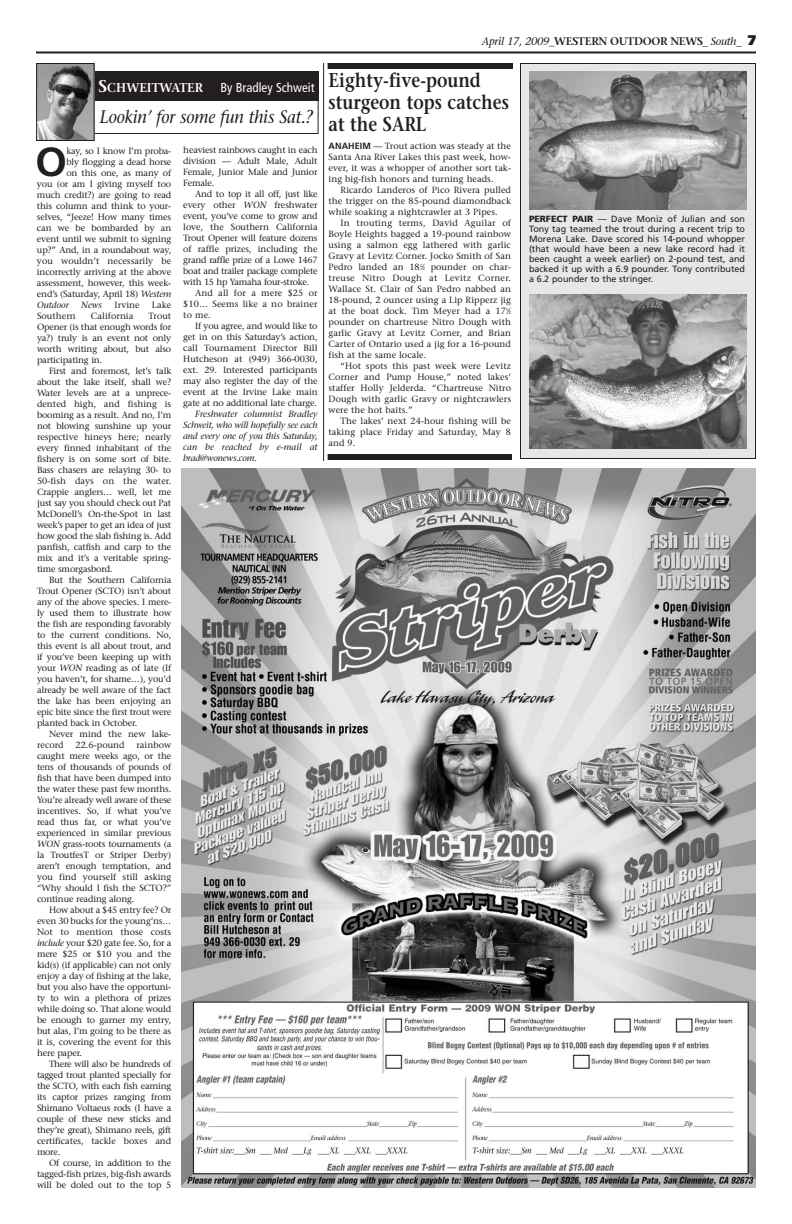
<style>
.page{position:relative;width:792px;height:1224px;background:#fff}
.page>*{position:absolute;margin:0;border:0;box-sizing:border-box;transform-origin:0 0}
.t1{font:700 40.5px "Frutiger";color:#231f20}
.t2{font:600 20px/22px "Stone Serif";color:#231f20;scale:.85 1}
.t3{font:italic 18px "Stone Serif";letter-spacing:-.005em;color:#231f20;scale:.9 1}
.t4{font:condensed 13px "Frutiger";color:#fff}
.t5{font:600 12.8px "Stone Serif";color:#fff;scale:.95 1}
.t6{font:italic 11px "Stone Serif";letter-spacing:-.03em;color:#231f20}
.t7{font:9px/11px "Stone Serif";letter-spacing:-.015em;color:#231f20;text-align:justify}
.t8{font:9px/10px "Frutiger";color:#231f20;text-align:justify}
.t9{font:italic 9px/11px "Stone Serif";letter-spacing:-.015em;color:#231f20;text-align:justify}
.t10{font:9px "Stone Serif";letter-spacing:.005em;color:#231f20}
.t11{font:9px "Stone Serif";letter-spacing:.01em;color:#231f20}
.t12{font:italic 9px "Stone Serif";letter-spacing:.005em;color:#231f20}
.s1{font-size:17px}
.s2{font-style:italic}
.s3{font-family:"Frutiger";font-style:normal}
.s4{font-weight:600;font-style:normal}
.s5{font-family:"Frutiger";font-weight:900;font-style:normal;font-size:14px}
.s6{font-family:"Frutiger";font-weight:700}
.s7{font-size:4.5px}
.s8{font-weight:900}
</style>
<div class="page">
<hr style="left:36px;top:51px;width:720px;height:2px;background:#231f20">
<img style="left:182px;top:468px;width:574px;height:720px">
<div style="left:82px;top:71px;width:237px;height:63px;border:1px solid #231f20"></div>
<div style="left:82px;top:71px;width:237px;height:29px;background:#231f20"></div>
<img style="left:38px;top:65px;width:55px;height:74px">
<div style="left:36px;top:63px;width:59px;height:78px;border:1px solid #231f20"></div>
<hr style="left:323px;top:63px;width:1px;height:398px;background:#231f20">
<div style="left:328px;top:63px;width:185px;height:6px;background:#231f20"></div>
<div style="left:328px;top:454px;width:184px;height:6px;background:#231f20"></div>
<div style="left:520px;top:64px;width:236px;height:394px;background:#e6e7e9"></div>
<div style="left:520px;top:63px;width:236px;height:396px;border:1px solid #231f20"></div>
<img style="left:529px;top:71px;width:218px;height:139px">
<img style="left:529px;top:294px;width:218px;height:155px">
<h3 class="t5" style="left:99px;top:82px;width:112px"><span class="s1">S</span>CHWEITWATER</h3>
<h3 class="t4" style="left:220px;top:82px;width:96px">By Bradley Schweit</h3>
<h3 class="t3" style="left:100px;top:110px;width:239px">Lookin’ for some fun this Sat.?</h3>
<h1 class="t1" style="left:36px;top:146px;width:33px">O</h1>
<p class="t7" style="left:66px;top:147px;width:106px">kay, so I know I’m proba-</p>
<p class="t7" style="left:66px;top:158px;width:106px">bly flogging a dead horse</p>
<p class="t7" style="left:66px;top:169px;width:106px">on this one, as many of</p>
<p class="t7" style="left:37px;top:180px;width:136px">you (or am I giving myself too</p>
<p class="t7" style="left:37px;top:191px;width:136px">much credit?) are going to read</p>
<p class="t7" style="left:37px;top:202px;width:136px">this column and think to your-</p>
<p class="t7" style="left:37px;top:213px;width:136px">selves, “Jeeze! How many times</p>
<p class="t7" style="left:37px;top:224px;width:136px">can we be bombarded by an</p>
<p class="t7" style="left:37px;top:235px;width:136px">event until we submit to signing</p>
<p class="t7" style="left:37px;top:246px;width:136px">up?” And, in a roundabout way,</p>
<p class="t10" style="left:37px;top:258px;width:136px">you wouldn’t necessarily be</p>
<p class="t7" style="left:37px;top:268px;width:136px">incorrectly arriving at the above</p>
<p class="t7" style="left:37px;top:279px;width:136px">assessment, however, this week-</p>
<p class="t7" style="left:37px;top:290px;width:136px">end’s (Saturday, April 18) <span class="s2">Western</span></p>
<p class="t12" style="left:37px;top:302px;width:33px">Outdoor</p>
<p class="t9" style="left:81px;top:301px;width:23px">News</p>
<p class="t7" style="left:115px;top:301px;width:27px">Irvine</p>
<p class="t7" style="left:152px;top:301px;width:21px">Lake</p>
<p class="t10" style="left:37px;top:313px;width:40px">Southern</p>
<p class="t10" style="left:91px;top:313px;width:44px">California</p>
<p class="t7" style="left:37px;top:312px;width:136px;text-indent:112px">Trout Opener (is that enough words for ya?) truly is an event not only worth writing about, but also participating in.</p>
<p class="t7" style="left:37px;top:367px;width:136px;text-indent:12px">First and foremost, let’s talk about the lake itself, shall we?<br>Water levels are at a unprece&shy;dented high, and fishing is booming as a result. And no, I’m not blowing sunshine up your respective hineys here; nearly every finned inhabitant of the fishery is on some sort of bite.<br>Bass chasers are relaying 30- to 50-fish days on the water.<br>Crappie anglers… well, let me just say you should check out Pat McDonell’s On-the-Spot in last week’s paper to get an idea of just how good the slab fishing is. Add panfish, catfish and carp to the mix and it’s a veritable spring&shy;time smorgasbord.</p>
<p class="t7" style="left:37px;top:576px;width:136px;text-indent:12px">But the Southern California Trout Opener (SCTO) isn’t about any of the above species. I mere&shy;ly used them to illustrate how the fish are responding favorably to the current conditions. No, this event is all about trout, and if you’ve been keeping up with your <span class="s2">WON</span> reading as of late (If you haven’t, for shame…), you’d already be well aware of the fact the lake has been enjoying an epic bite since the first trout were planted back in October.</p>
<p class="t7" style="left:37px;top:730px;width:136px;text-indent:12px">Never mind the new lake&shy;record</p>
<p class="t7" style="left:37px;top:741px;width:136px;text-indent:99px">rainbow caught mere weeks ago, or the tens of thousands of pounds of fish that have been dumped into the water these past few months.<br>You’re already well aware of these incentives. So, if what you’ve read thus far, or what you’ve experienced in similar previous <span class="s2">WON</span> grass-roots tournaments (a la TroutfesT or Striper Derby) aren’t enough temptation, and you find yourself still asking “Why should I fish the SCTO?” continue reading along.</p>
<p class="t7" style="left:37px;top:906px;width:136px;text-indent:12px">How about a $45 entry fee? Or even 30 bucks for the young’ns… Not to mention those costs <span class="s2">include</span> your $20 gate fee. So, for a mere $25 or $10 you and the kid(s) (if applicable) can not only enjoy a day of fishing at the lake, but you also have the opportuni&shy;ty to win a plethora of prizes while doing so. That alone would be enough to garner my entry, but alas, I’m going to be there as it is, covering the event for this here paper.</p>
<p class="t7" style="left:37px;top:1060px;width:136px;text-indent:12px">There will also be hundreds of tagged trout planted specially for the SCTO, with each fish earning its captor prizes ranging from Shimano Voltaeus rods (I have a couple of these new sticks and they’re great), Shimano reels, gift certificates, tackle boxes and more.</p>
<p class="t7" style="left:37px;top:1159px;width:136px;text-indent:12px">Of course, in addition to the tagged-fish prizes, big-fish awards will be doled out to the top 5</p>
<p class="t7" style="left:76px;top:741px;width:51px">22.6-pound</p>
<p class="t7" style="left:183px;top:145px;width:136px">heaviest rainbows caught in each division — Adult Male, Adult Female, Junior Male and Junior Female.</p>
<p class="t7" style="left:195px;top:189px;width:124px">And to top it all off, just like</p>
<p class="t7" style="left:183px;top:200px;width:136px">every other <span class="s2">WON</span> freshwater</p>
<p class="t7" style="left:183px;top:211px;width:136px">event, you’ve come to grow and</p>
<p class="t7" style="left:183px;top:222px;width:136px">love, the Southern California</p>
<p class="t7" style="left:183px;top:233px;width:136px">Trout Opener will feature dozens</p>
<p class="t7" style="left:183px;top:244px;width:136px">of raffle prizes, including the</p>
<p class="t7" style="left:183px;top:255px;width:136px">grand raffle prize of a Lowe 1467</p>
<p class="t7" style="left:183px;top:266px;width:136px">boat and trailer package complete</p>
<p class="t7" style="left:183px;top:277px;width:128px">with 15 hp Yamaha four-stroke.</p>
<p class="t11" style="left:195px;top:289px;width:124px">And all for a mere $25 or</p>
<p class="t11" style="left:183px;top:300px;width:136px">$10… Seems like a no brainer</p>
<p class="t7" style="left:183px;top:310px;width:29px">to me.</p>
<p class="t7" style="left:195px;top:321px;width:124px">If you agree, and would like to</p>
<p class="t7" style="left:183px;top:332px;width:136px">get in on this Saturday’s action,</p>
<p class="t10" style="left:183px;top:344px;width:136px">call Tournament Director Bill</p>
<p class="t7" style="left:183px;top:354px;width:136px">Hutcheson at (949) 366-0030,</p>
<p class="t7" style="left:183px;top:365px;width:136px">ext. 29. Interested participants</p>
<p class="t7" style="left:183px;top:376px;width:136px">may also register the day of the</p>
<p class="t7" style="left:183px;top:387px;width:136px">event at the Irvine Lake main</p>
<p class="t7" style="left:183px;top:398px;width:135px">gate at no additional late charge.</p>
<p class="t9" style="left:183px;top:409px;width:136px;text-indent:12px">Freshwater columnist Bradley Schweit, who will hopefully see each and every one of you this Saturday, can be reached by e-mail at brad@wonews.com.</p>
<p class="t6" style="left:482px;top:37px;width:276px">April 17, 2009<span class="s3">_</span><span class="s4">WESTERN OUTDOOR NEWS</span>_ South_ <span class="s5">7</span></p>
<h2 class="t2" style="left:329px;top:71px;width:214px">Eighty-five-pound sturgeon tops catches at the SARL</h2>
<p class="t7" style="left:329px;top:141px;width:184px"><span class="s6">ANAHEIM</span> — Trout action was steady at the Santa Ana River Lakes this past week, how&shy;ever, it was a whopper of another sort tak&shy;ing big-fish honors and turning heads.</p>
<p class="t7" style="left:329px;top:185px;width:184px;text-indent:12px">Ricardo Landeros of Pico Rivera pulled the trigger on the 85-pound diamondback while soaking a nightcrawler at 3 Pipes.</p>
<p class="t7" style="left:329px;top:218px;width:184px;text-indent:12px">In trouting terms, David Aguilar of Boyle Heights bagged a 19-pound rainbow using a salmon egg lathered with garlic Gravy at Levitz Corner. Jocko Smith of San Pedro landed an 18<sup>1</sup>⁄<span class="s7">2</span> pounder on char&shy;treuse Nitro Dough at Levitz Corner.<br>Wallace St. Clair of San Pedro nabbed an 18-pound, 2 ouncer using a Lip Ripperz jig at the boat dock. Tim Meyer had a 17<sup>1</sup>⁄<span class="s7">2 </span>pounder on chartreuse Nitro Dough with garlic Gravy at Levitz Corner, and Brian Carter of Ontario used a jig for a 16-pound fish at the same locale.</p>
<p class="t7" style="left:329px;top:361px;width:184px;text-indent:12px">“Hot spots this past week were Levitz Corner and Pump House,” noted lakes’ staffer Holly Jelderda. “Chartreuse Nitro Dough with garlic Gravy or nightcrawlers were the hot baits.”</p>
<p class="t7" style="left:329px;top:416px;width:184px;text-indent:12px">The lakes’ next 24-hour fishing will be taking place Friday and Saturday, May 8 and 9.</p>
<p class="t8" style="left:529px;top:214px;width:218px"><span class="s8">PERFECT PAIR</span> — Dave Moniz of Julian and son Tony tag teamed the trout during a recent trip to Morena Lake. Dave scored his 14-pound whopper (that would have been a new lake record had it been caught a week earlier) on 2-pound test, and backed it up with a 6.9 pounder. Tony contributed a 6.2 pounder to the stringer.</p>
</div>
